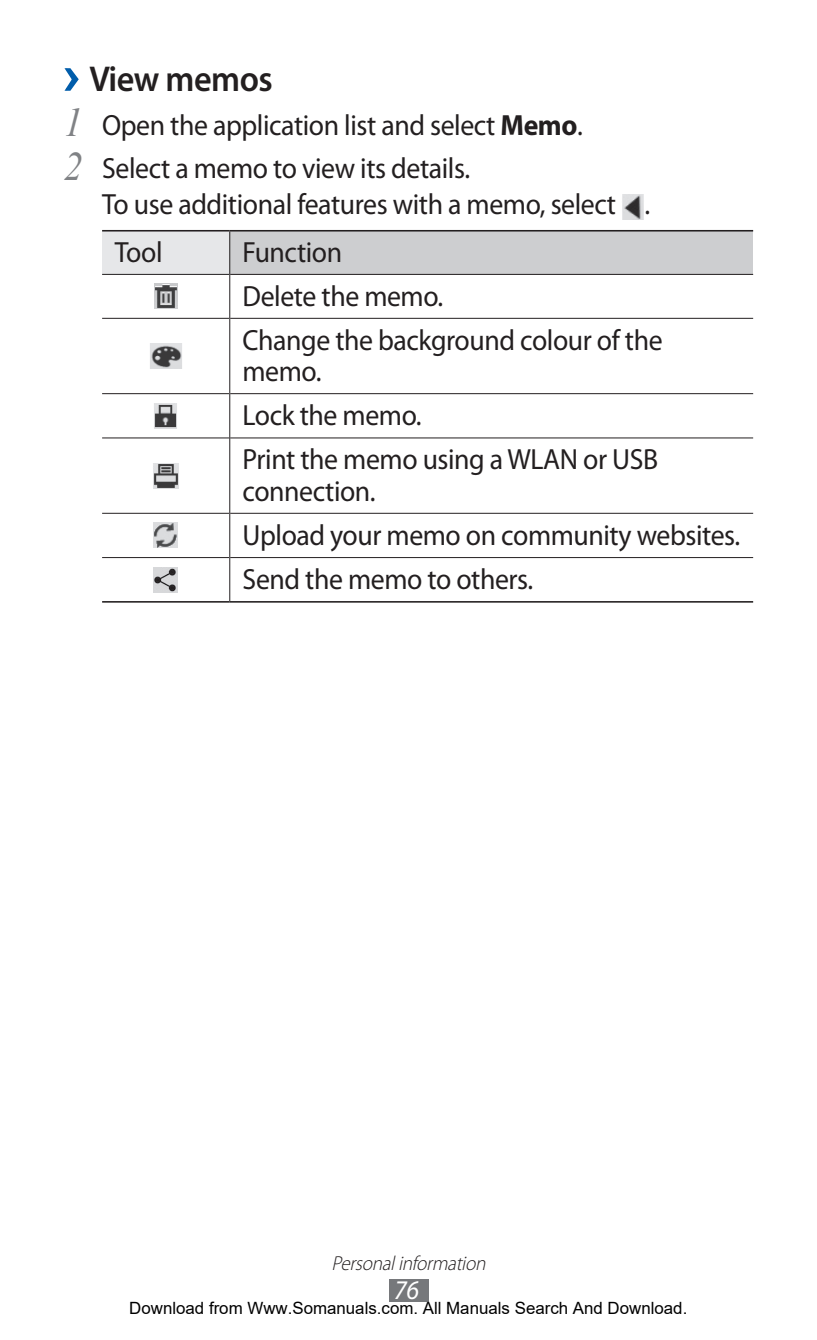
<style>
.page{position:relative;width:817px;height:1340px;background:#fff}
.page>*{position:absolute;margin:0;border:0;box-sizing:border-box;transform-origin:0 0}
.t1{font:600 36px "Myriad Pro";letter-spacing:-.015em;color:#231f20;scale:.95 1}
.t2{font:29.25px/44.3px "Myriad Pro";letter-spacing:-.015em;color:#231f20;scale:.95 1}
.t3{font:italic 27px "Myriad Pro";color:#fff;scale:.95 1}
.t4{font:italic 300 20.25px "Myriad Pro";color:#231f20;scale:.95 1}
.t5{font:16.88px "Arial";color:#000}
.s1{font-family:"Arial";font-weight:400;font-size:46.57px;color:#015dab}
.s2{font-family:"Times New Roman";font-style:italic;font-size:40.5px;color:#808285}
.s3{font-weight:700}
</style>
<div class="page">
<div style="left:388px;top:1279px;width:40px;height:22px;background:#76787b"></div>
<svg style="left:64px;top:68px;width:15px;height:23px"></svg>
<img style="left:622px;top:194px;width:22px;height:25px">
<div style="left:102px;top:231px;width:128px;height:43px;background:#e6e7e9"></div>
<div style="left:230px;top:231px;width:523px;height:43px;background:#cdced0"></div>
<hr style="left:102px;top:230px;width:128px;height:1px;background:#231f20">
<hr style="left:230px;top:230px;width:523px;height:1px;background:#231f20">
<hr style="left:102px;top:601px;width:128px;height:1px;background:#231f20">
<hr style="left:230px;top:601px;width:523px;height:1px;background:#231f20">
<hr style="left:102px;top:274px;width:127px;height:1px;background:#231f20">
<hr style="left:230px;top:274px;width:523px;height:1px;background:#231f20">
<hr style="left:102px;top:318px;width:127px;height:1px;background:#231f20">
<hr style="left:230px;top:318px;width:523px;height:1px;background:#231f20">
<hr style="left:102px;top:393px;width:127px;height:1px;background:#231f20">
<hr style="left:230px;top:393px;width:523px;height:1px;background:#231f20">
<hr style="left:102px;top:437px;width:127px;height:1px;background:#231f20">
<hr style="left:230px;top:437px;width:523px;height:1px;background:#231f20">
<hr style="left:102px;top:513px;width:127px;height:1px;background:#231f20">
<hr style="left:230px;top:513px;width:523px;height:1px;background:#231f20">
<hr style="left:102px;top:557px;width:127px;height:1px;background:#231f20">
<hr style="left:230px;top:557px;width:523px;height:1px;background:#231f20">
<hr style="left:229px;top:231px;width:1px;height:43px;background:#231f20">
<hr style="left:229px;top:274px;width:1px;height:44px;background:#231f20">
<hr style="left:229px;top:318px;width:1px;height:75px;background:#231f20">
<hr style="left:229px;top:393px;width:1px;height:45px;background:#231f20">
<hr style="left:229px;top:438px;width:1px;height:75px;background:#231f20">
<hr style="left:229px;top:513px;width:1px;height:44px;background:#231f20">
<hr style="left:229px;top:557px;width:1px;height:44px;background:#231f20">
<img style="left:154px;top:284px;width:23px;height:25px">
<img style="left:150px;top:343px;width:32px;height:25px">
<img style="left:154px;top:403px;width:23px;height:25px">
<img style="left:153px;top:463px;width:26px;height:25px">
<img style="left:154px;top:523px;width:24px;height:25px">
<img style="left:154px;top:567px;width:24px;height:25px">
<p class="t1" style="left:64px;top:56px;width:221px"><span class="s1">›</span> View memos</p>
<p class="t2" style="left:64px;top:102px;width:547px"><span class="s2">1</span> Open the application list and select <span class="s3">Memo</span>.<br><span class="s2">2</span> Select a memo to view its details.</p>
<p class="t2" style="left:115px;top:180px;width:565px;line-height:47.7px;text-indent:-13px">To use additional features with a memo, select .<br>Tool</p>
<p class="t2" style="left:242px;top:229px;width:443px">Function<br>Delete the memo.<br>Change the background colour of the</p>
<p class="t2" style="left:242px;top:348px;width:439px">memo.<br>Lock the memo.<br>Print the memo using a WLAN or USB</p>
<p class="t2" style="left:242px;top:468px;width:525px">connection.<br>Upload your memo on community websites.<br>Send the memo to others.</p>
<p class="t4" style="left:331px;top:1250px;width:169px">Personalinformation</p>
<p class="t3" style="left:394px;top:1273px;width:28px">76</p>
<p class="t5" style="left:129px;top:1298px;width:559px">Download from Www.Somanuals.com. All Manuals Search And Download.</p>
</div>
